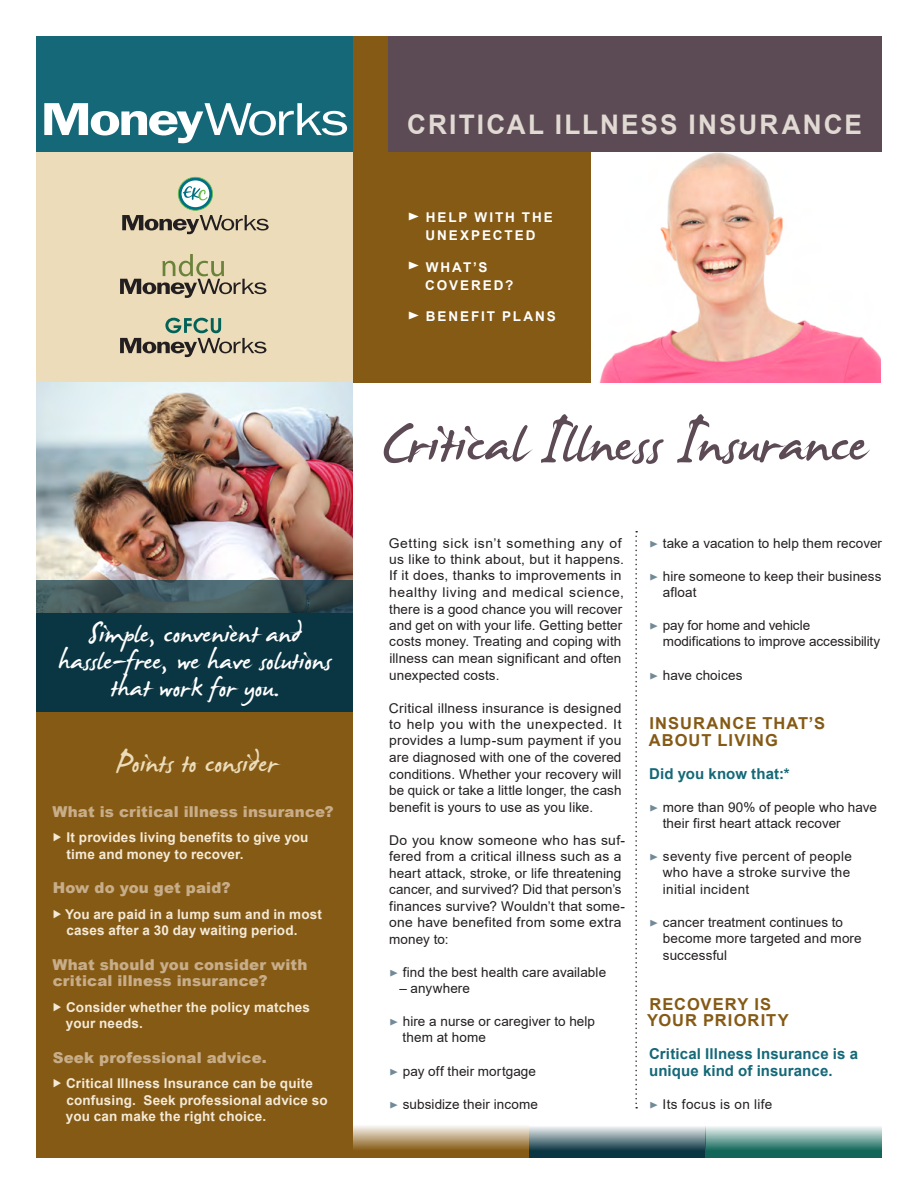
<style>
.page{position:relative;width:918px;height:1188px;background:#fff}
.page>*{position:absolute;margin:0;border:0;box-sizing:border-box;transform-origin:0 0}
.t1{font:90px "James Fajardo";color:#5c4a55}
.t2{font:45px "James Fajardo";color:#ecdcb9}
.t3{font:43.5px "James Fajardo";color:#fff}
.t4{font:700 27px "Arial";letter-spacing:.08em;color:#e1dad3}
.t5{font:700 16.5px/16.5px "Arial";letter-spacing:.065em;color:#855a14}
.t6{font:900 15px/16.5px "Arial";letter-spacing:.01em;color:#c7ad89}
.t7{font:700 15px/16.5px "Arial";letter-spacing:.01em;color:#146878}
.t8{font:13.5px/16.5px "Arial";letter-spacing:.01em;color:#231f20}
.t9{font:700 13.5px/16.5px "Arial";letter-spacing:.015em;color:#f4ead7}
.t10{font:700 13.5px/18px "Arial";letter-spacing:.145em;color:#fff}
.t11{font:13.5px "Arial";letter-spacing:.03em;color:#231f20}
</style>
<div class="page">
<svg style="left:353px;top:1126px;width:176px;height:32px;background:#b09467"></svg>
<svg style="left:529px;top:1126px;width:177px;height:32px;background:#647f87"></svg>
<svg style="left:706px;top:1126px;width:176px;height:32px;background:#689e96"></svg>
<div style="left:36px;top:152px;width:317px;height:247px;background:#ecdcb9"></div>
<svg style="left:122px;top:177px;width:147px;height:57px"></svg>
<svg style="left:120px;top:254px;width:146px;height:44px"></svg>
<svg style="left:120px;top:318px;width:146px;height:39px"></svg>
<div style="left:36px;top:36px;width:317px;height:116px;background:#146878"></div>
<img style="left:590px;top:152px;width:291px;height:230px">
<div style="left:353px;top:36px;width:237px;height:346px;background:#855a14"></div>
<div style="left:389px;top:36px;width:493px;height:116px;background:#5c4a55"></div>
<img style="left:36px;top:382px;width:317px;height:198px">
<div style="left:36px;top:614px;width:317px;height:98px;background:#0a3542"></div>
<svg style="left:36px;top:580px;width:317px;height:34px;background:#41575b"></svg>
<svg style="left:44px;top:103px;width:303px;height:40px"></svg>
<div style="left:36px;top:712px;width:317px;height:446px;background:#855a14"></div>
<svg style="left:635px;top:531px;width:2px;height:577px"></svg>
<h3 class="t3" style="left:88px;top:611px;width:215px">Simple, convenient and</h3>
<h3 class="t3" style="left:59px;top:638px;width:275px">hassle-free, we have solutions</h3>
<h3 class="t3" style="left:111px;top:665px;width:170px">that work for you.</h3>
<h2 class="t2" style="left:116px;top:740px;width:163px">Points to consider</h2>
<p class="t6" style="left:53px;top:803px;width:283px">What is critical illness insurance?</p>
<p class="t9" style="left:67px;top:829px;width:244px">It provides living benefits to give you time and money to recover.</p>
<p class="t6" style="left:53px;top:879px;width:179px">How do you get paid?</p>
<p class="t9" style="left:65px;top:906px;width:258px">You are paid in a lump sum and in most cases after a 30 day waiting period.</p>
<p class="t6" style="left:53px;top:956px;width:256px">What should you consider with critical illness insurance?</p>
<p class="t9" style="left:66px;top:999px;width:246px">Consider whether the policy matches your needs.</p>
<p class="t6" style="left:53px;top:1049px;width:216px">Seek professional advice.</p>
<p class="t9" style="left:66px;top:1075px;width:263px">Critical Illness Insurance can be quite confusing. Seek professional advice so you can make the right choice.</p>
<h3 class="t4" style="left:407px;top:105px;width:456px">CRITICAL ILLNESS INSURANCE</h3>
<p class="t10" style="left:426px;top:209px;width:129px">HELP WITH THE<br>UNEXPECTED</p>
<p class="t10" style="left:425px;top:258px;width:90px">WHAT’S<br>COVERED?</p>
<p class="t10" style="left:426px;top:308px;width:132px">BENEFIT PLANS</p>
<h1 class="t1" style="left:381px;top:398px;width:488px">Critical Illness Insurance</h1>
<p class="t8" style="left:389px;top:534px;width:237px">Getting sick isn’t something any of us like to think about, but it happens.<br>If it does, thanks to improvements in healthy living and medical science, there is a good chance you will recover and get on with your life. Getting better costs money. Treating and coping with illness can mean significant and often unexpected costs.</p>
<p class="t8" style="left:389px;top:699px;width:234px;text-align:justify">Critical illness insurance is designed to help you with the unexpected. It provides a lump-sum payment if you are diagnosed with one of the covered conditions. Whether your recovery will be quick or take a little longer, the cash benefit is yours to use as you like.</p>
<p class="t8" style="left:389px;top:831px;width:238px">Do you know someone who has suf&shy;fered from a critical illness such as a heart attack, stroke, or life threatening cancer, and survived? Did that person’s finances survive? Wouldn’t that some&shy;one have benefited from some extra money to:</p>
<p class="t8" style="left:403px;top:963px;width:205px">find the best health care available</p>
<p class="t8" style="left:399px;top:980px;width:72px">– anywhere</p>
<p class="t8" style="left:403px;top:1013px;width:194px">hire a nurse or caregiver to help them at home</p>
<p class="t8" style="left:403px;top:1062px;width:135px">pay off their mortgage</p>
<p class="t8" style="left:403px;top:1095px;width:137px">subsidize their income</p>
<p class="t8" style="left:663px;top:534px;width:221px">take a vacation to help them recover</p>
<p class="t8" style="left:663px;top:567px;width:220px">hire someone to keep their business afloat</p>
<p class="t8" style="left:663px;top:617px;width:219px">pay for home and vehicle modifications to improve accessibility</p>
<p class="t8" style="left:663px;top:666px;width:81px">have choices</p>
<p class="t5" style="left:649px;top:715px;width:178px">INSURANCE THAT’S<br>ABOUT LIVING</p>
<p class="t7" style="left:649px;top:765px;width:142px">Did you know that:*</p>
<p class="t8" style="left:663px;top:798px;width:216px">more than 90% of people who have their first heart attack recover</p>
<p class="t8" style="left:663px;top:848px;width:191px">seventy five percent of people who have a stroke survive the initial incident</p>
<p class="t8" style="left:663px;top:914px;width:200px">cancer treatment continues to become more targeted and more successful</p>
<p class="t5" style="left:647px;top:996px;width:143px">RECOVERY IS<br>YOUR PRIORITY</p>
<p class="t7" style="left:649px;top:1046px;width:211px">Critical Illness Insurance is a unique kind of insurance.</p>
<p class="t11" style="left:663px;top:1094px;width:111px">Its focus is on life</p>
</div>
